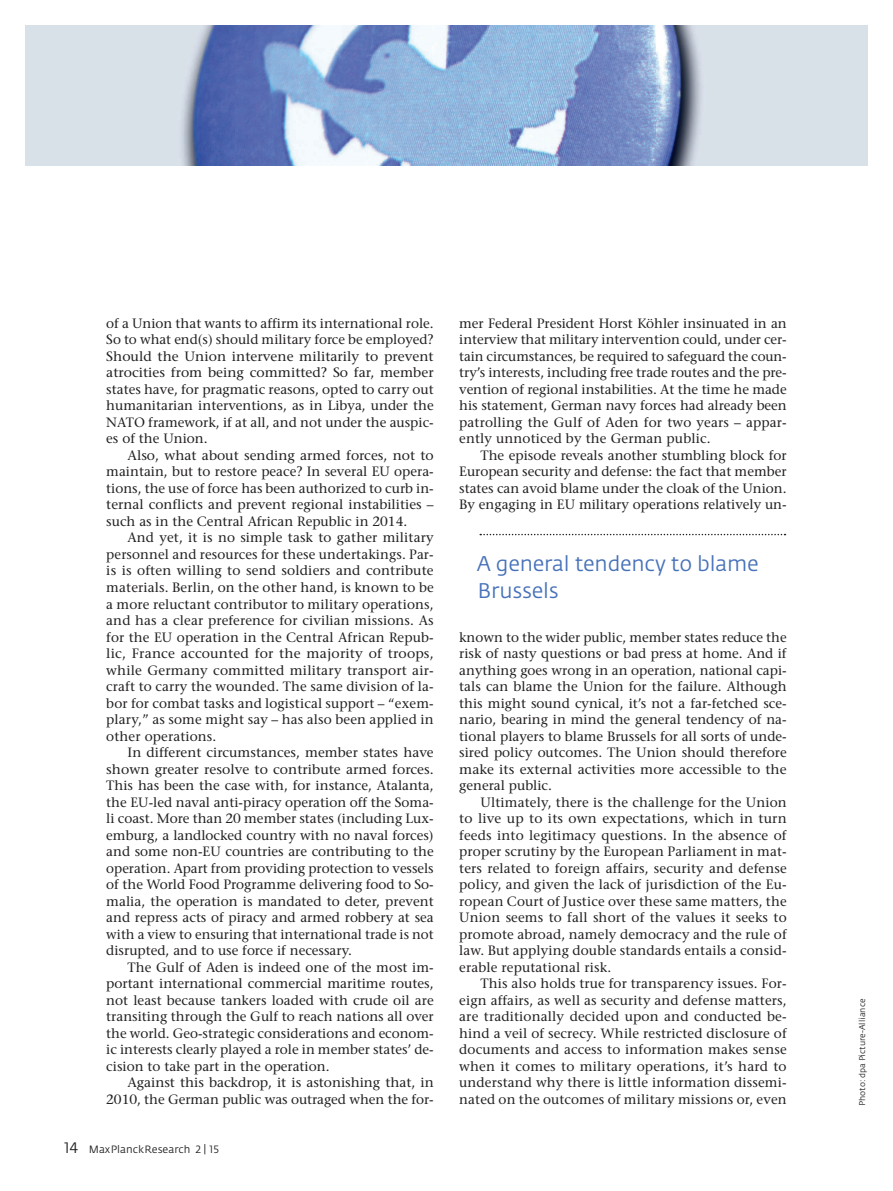
<style>
.page{position:relative;width:893px;height:1191px;background:#fff}
.page>*{position:absolute;margin:0;border:0;box-sizing:border-box;transform-origin:0 0}
.t1{font:21px/27px "Fedra Sans";letter-spacing:-.01em;color:#4772b9}
.t2{font:13.5px "Stone Serif";color:#231f20}
.t3{font:10.5px "Fedra Sans";color:#231f20}
.t4{font:8.25px "Fedra Sans";color:#231f20}
.s1{font-family:"Fedra Sans Book SC";font-size:15px}
.s2{font-family:"Fedra Sans Book SC"}
</style>
<div class="page">
<svg style="left:480px;top:534px;width:305px;height:1px"></svg>
<img style="left:26px;top:26px;width:841px;height:140px">
<p class="t2" style="left:106px;top:318px;width:329px">of a Union that wants to affirm its international role.</p>
<p class="t2" style="left:106px;top:334px;width:329px">So to what end(s) should military force be employed?</p>
<p class="t2" style="left:106px;top:351px;width:329px">Should the Union intervene militarily to prevent</p>
<p class="t2" style="left:106px;top:367px;width:329px">atrocities from being committed? So far, member</p>
<p class="t2" style="left:106px;top:384px;width:329px">states have, for pragmatic reasons, opted to carry out</p>
<p class="t2" style="left:106px;top:400px;width:329px">humanitarian interventions, as in Libya, under the</p>
<p class="t2" style="left:106px;top:417px;width:329px">NATO framework, if at all, and not under the auspic-</p>
<p class="t2" style="left:106px;top:433px;width:103px">es of the Union.</p>
<p class="t2" style="left:128px;top:450px;width:308px">Also, what about sending armed forces, not to</p>
<p class="t2" style="left:106px;top:466px;width:329px">maintain, but to restore peace? In several EU opera-</p>
<p class="t2" style="left:106px;top:483px;width:329px">tions, the use of force has been authorized to curb in-</p>
<p class="t2" style="left:106px;top:499px;width:329px">ternal conflicts and prevent regional instabilities –</p>
<p class="t2" style="left:106px;top:516px;width:303px">such as in the Central African Republic in 2014.</p>
<p class="t2" style="left:128px;top:532px;width:308px">And yet, it is no simple task to gather military</p>
<p class="t2" style="left:106px;top:549px;width:329px">personnel and resources for these undertakings. Par-</p>
<p class="t2" style="left:106px;top:565px;width:329px">is is often willing to send soldiers and contribute</p>
<p class="t2" style="left:106px;top:582px;width:329px">materials. Berlin, on the other hand, is known to be</p>
<p class="t2" style="left:106px;top:598px;width:329px">a more reluctant contributor to military operations,</p>
<p class="t2" style="left:106px;top:615px;width:329px">and has a clear preference for civilian missions. As</p>
<p class="t2" style="left:106px;top:631px;width:329px">for the EU operation in the Central African Repub-</p>
<p class="t2" style="left:106px;top:648px;width:329px">lic, France accounted for the majority of troops,</p>
<p class="t2" style="left:106px;top:664px;width:329px">while Germany committed military transport air-</p>
<p class="t2" style="left:106px;top:681px;width:329px">craft to carry the wounded. The same division of la-</p>
<p class="t2" style="left:106px;top:697px;width:329px">bor for combat tasks and logistical support – “exem-</p>
<p class="t2" style="left:106px;top:714px;width:329px">plary,” as some might say – has also been applied in</p>
<p class="t2" style="left:106px;top:730px;width:112px">other operations.</p>
<p class="t2" style="left:128px;top:747px;width:308px">In different circumstances, member states have</p>
<p class="t2" style="left:106px;top:763px;width:329px">shown greater resolve to contribute armed forces.</p>
<p class="t2" style="left:106px;top:780px;width:329px">This has been the case with, for instance, Atalanta,</p>
<p class="t2" style="left:106px;top:796px;width:329px">the EU-led naval anti-piracy operation off the Soma-</p>
<p class="t2" style="left:106px;top:813px;width:329px">li coast. More than 20 member states (including Lux-</p>
<p class="t2" style="left:106px;top:829px;width:329px">emburg, a landlocked country with no naval forces)</p>
<p class="t2" style="left:106px;top:846px;width:329px">and some non-EU countries are contributing to the</p>
<p class="t2" style="left:106px;top:862px;width:329px">operation. Apart from providing protection to vessels</p>
<p class="t2" style="left:106px;top:879px;width:329px">of the World Food Programme delivering food to So-</p>
<p class="t2" style="left:106px;top:895px;width:329px">malia, the operation is mandated to deter, prevent</p>
<p class="t2" style="left:106px;top:912px;width:329px">and repress acts of piracy and armed robbery at sea</p>
<p class="t2" style="left:106px;top:928px;width:329px">with a view to ensuring that international trade is not</p>
<p class="t2" style="left:106px;top:945px;width:247px">disrupted, and to use force if necessary.</p>
<p class="t2" style="left:128px;top:961px;width:308px">The Gulf of Aden is indeed one of the most im-</p>
<p class="t2" style="left:106px;top:978px;width:329px">portant international commercial maritime routes,</p>
<p class="t2" style="left:106px;top:994px;width:329px">not least because tankers loaded with crude oil are</p>
<p class="t2" style="left:106px;top:1011px;width:329px">transiting through the Gulf to reach nations all over</p>
<p class="t2" style="left:106px;top:1027px;width:329px">the world. Geo-strategic considerations and econom-</p>
<p class="t2" style="left:106px;top:1044px;width:329px">ic interests clearly played a role in member states’ de-</p>
<p class="t2" style="left:106px;top:1060px;width:225px">cision to take part in the operation.</p>
<p class="t2" style="left:128px;top:1077px;width:308px">Against this backdrop, it is astonishing that, in</p>
<p class="t2" style="left:106px;top:1093px;width:329px">2010, the German public was outraged when the for-</p>
<p class="t3" style="left:64px;top:1145px;width:157px"><span class="s1">14</span> MaxPlanckResearch <span class="s2">2 | 15</span></p>
<p class="t2" style="left:459px;top:318px;width:329px">mer Federal President Horst Köhler insinuated in an</p>
<p class="t2" style="left:459px;top:334px;width:329px">interview that military intervention could, under cer-</p>
<p class="t2" style="left:459px;top:351px;width:329px">tain circumstances, be required to safeguard the coun-</p>
<p class="t2" style="left:459px;top:367px;width:329px">try’s interests, including free trade routes and the pre-</p>
<p class="t2" style="left:459px;top:384px;width:329px">vention of regional instabilities. At the time he made</p>
<p class="t2" style="left:459px;top:400px;width:329px">his statement, German navy forces had already been</p>
<p class="t2" style="left:459px;top:417px;width:329px">patrolling the Gulf of Aden for two years – appar-</p>
<p class="t2" style="left:459px;top:433px;width:253px">ently unnoticed by the German public.</p>
<p class="t2" style="left:480px;top:450px;width:308px">The episode reveals another stumbling block for</p>
<p class="t2" style="left:459px;top:466px;width:329px">European security and defense: the fact that member</p>
<p class="t2" style="left:459px;top:483px;width:329px">states can avoid blame under the cloak of the Union.</p>
<p class="t2" style="left:459px;top:499px;width:329px">By engaging in EU military operations relatively un-</p>
<p class="t1" style="left:477px;top:552px;width:283px">A general tendency to blame<br>Brussels</p>
<p class="t2" style="left:459px;top:631px;width:329px">known to the wider public, member states reduce the</p>
<p class="t2" style="left:459px;top:648px;width:329px">risk of nasty questions or bad press at home. And if</p>
<p class="t2" style="left:459px;top:664px;width:329px">anything goes wrong in an operation, national capi-</p>
<p class="t2" style="left:459px;top:681px;width:329px">tals can blame the Union for the failure. Although</p>
<p class="t2" style="left:459px;top:697px;width:329px">this might sound cynical, it’s not a far-fetched sce-</p>
<p class="t2" style="left:459px;top:714px;width:329px">nario, bearing in mind the general tendency of na-</p>
<p class="t2" style="left:459px;top:730px;width:329px">tional players to blame Brussels for all sorts of unde-</p>
<p class="t2" style="left:459px;top:747px;width:329px">sired policy outcomes. The Union should therefore</p>
<p class="t2" style="left:459px;top:763px;width:329px">make its external activities more accessible to the</p>
<p class="t2" style="left:459px;top:780px;width:94px">general public.</p>
<p class="t2" style="left:480px;top:796px;width:308px">Ultimately, there is the challenge for the Union</p>
<p class="t2" style="left:459px;top:813px;width:329px">to live up to its own expectations, which in turn</p>
<p class="t2" style="left:459px;top:829px;width:329px">feeds into legitimacy questions. In the absence of</p>
<p class="t2" style="left:459px;top:846px;width:329px">proper scrutiny by the European Parliament in mat-</p>
<p class="t2" style="left:459px;top:862px;width:329px">ters related to foreign affairs, security and defense</p>
<p class="t2" style="left:459px;top:879px;width:329px">policy, and given the lack of jurisdiction of the Eu-</p>
<p class="t2" style="left:459px;top:895px;width:329px">ropean Court of Justice over these same matters, the</p>
<p class="t2" style="left:459px;top:912px;width:329px">Union seems to fall short of the values it seeks to</p>
<p class="t2" style="left:459px;top:928px;width:329px">promote abroad, namely democracy and the rule of</p>
<p class="t2" style="left:459px;top:945px;width:329px">law. But applying double standards entails a consid-</p>
<p class="t2" style="left:459px;top:961px;width:154px">erable reputational risk.</p>
<p class="t2" style="left:480px;top:978px;width:308px">This also holds true for transparency issues. For-</p>
<p class="t2" style="left:459px;top:994px;width:329px">eign affairs, as well as security and defense matters,</p>
<p class="t2" style="left:459px;top:1011px;width:329px">are traditionally decided upon and conducted be-</p>
<p class="t2" style="left:459px;top:1027px;width:329px">hind a veil of secrecy. While restricted disclosure of</p>
<p class="t2" style="left:459px;top:1044px;width:329px">documents and access to information makes sense</p>
<p class="t2" style="left:459px;top:1060px;width:329px">when it comes to military operations, it’s hard to</p>
<p class="t2" style="left:459px;top:1077px;width:329px">understand why there is little information dissemi-</p>
<p class="t2" style="left:459px;top:1093px;width:329px">nated on the outcomes of military missions or, even</p>
<p class="t4" style="left:859px;top:1106px;width:109px;rotate:-90deg">Photo: dpa Picture-Alliance</p>
</div>
